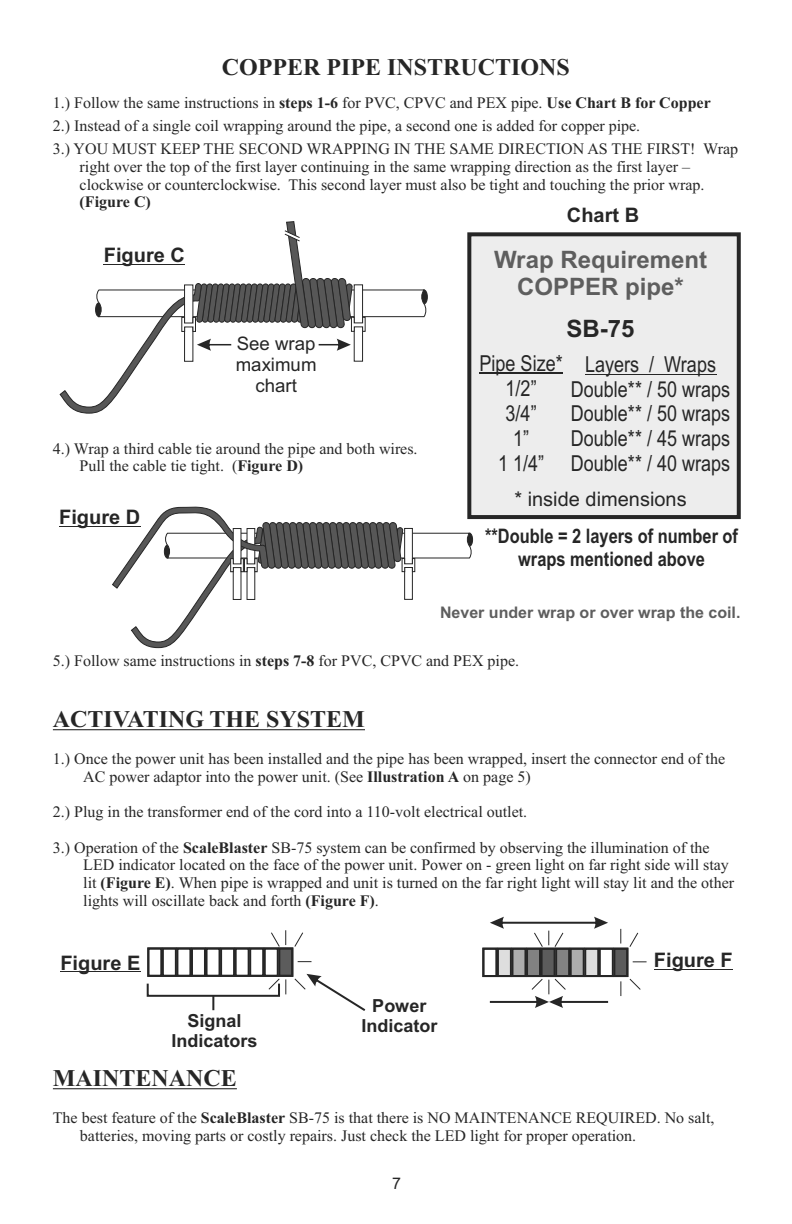
<style>
.page{position:relative;width:792px;height:1224px;background:#fff}
.page>*{position:absolute;margin:0;border:0;box-sizing:border-box;transform-origin:0 0}
.t1{font:700 24px "Times New Roman";color:#262626}
.t2{font:700 24px/26.8px "Arial";color:#5e5e5e;text-align:center}
.t3{font:700 24px "Arial";color:#262626}
.t4{font:22px/25px "Arial Narrow";color:#262626;text-align:center}
.t5{font:700 20px/22.8px "Arial Narrow";color:#262626;text-align:center}
.t6{font:700 20px "Arial";color:#262626}
.t7{font:20px "Arial";color:#262626}
.t8{font:18.6px/20.8px "Arial";color:#262626;text-align:center}
.t9{font:700 18px "Arial";color:#262626}
.t10{font:16px/17.8px "Times New Roman";color:#262626}
.t11{font:700 16px "Arial";color:#5e5e5e}
.t12{font:700 16px "Times New Roman";color:#262626}
.t13{font:16px "Arial";color:#262626}
.s1{font-weight:700}
</style>
<div class="page">
<hr style="left:53px;top:729px;width:312px;height:1px;background:#262626">
<hr style="left:53px;top:1088px;width:184px;height:1px;background:#262626">
<hr style="left:59px;top:526px;width:81px;height:1px;background:#262626">
<div style="left:467px;top:232px;width:274px;height:288px;background:#ededed"></div>
<hr style="left:480px;top:373px;width:83px;height:1px;background:#262626">
<hr style="left:585px;top:374px;width:131px;height:1px;background:#262626">
<svg style="left:112px;top:506px;width:361px;height:142px"></svg>
<svg style="left:59px;top:221px;width:368px;height:193px"></svg>
<div style="left:147px;top:947px;width:15px;height:30px;border:2px solid #262626"></div>
<div style="left:162px;top:947px;width:15px;height:30px;border:2px solid #262626"></div>
<div style="left:176px;top:947px;width:15px;height:30px;border:2px solid #262626"></div>
<div style="left:191px;top:947px;width:15px;height:30px;border:2px solid #262626"></div>
<div style="left:206px;top:947px;width:15px;height:30px;border:2px solid #262626"></div>
<div style="left:220px;top:947px;width:15px;height:30px;border:2px solid #262626"></div>
<div style="left:235px;top:947px;width:15px;height:30px;border:2px solid #262626"></div>
<div style="left:249px;top:947px;width:15px;height:30px;border:2px solid #262626"></div>
<div style="left:264px;top:947px;width:15px;height:30px;border:2px solid #262626"></div>
<div style="left:147px;top:947px;width:146px;height:30px;border:2px solid #262626"></div>
<div style="left:482px;top:948px;width:146px;height:29px;border:2px solid #262626"></div>
<svg style="left:490px;top:917px;width:157px;height:91px"></svg>
<hr style="left:60px;top:971px;width:80px;height:1px;background:#262626">
<hr style="left:654px;top:969px;width:79px;height:1px;background:#262626">
<svg style="left:267px;top:930px;width:98px;height:81px"></svg>
<div style="left:147px;top:983px;width:133px;height:14px;border:2px solid #262626"></div>
<svg style="left:212px;top:996px;width:2px;height:14px"></svg>
<h1 class="t1" style="left:222px;top:59px;width:350px">COPPER PIPE INSTRUCTIONS</h1>
<p class="t10" style="left:53px;top:93px;width:687px;line-height:23px">1.) Follow the same instructions in <span class="s1">steps 1-6</span> for PVC, CPVC and PEX pipe. <span class="s1">Use Chart B for Copper<br></span>2.) Instead of a single coil wrapping around the pipe, a second one is added for copper pipe.<br>3.) YOU MUST KEEP THE SECOND WRAPPING IN THE SAME DIRECTION AS THE FIRST! Wrap</p>
<p class="t10" style="left:80px;top:159px;width:626px">right over the top of the first layer continuing in the same wrapping direction as the first layer – clockwise or counterclockwise. This second layer must also be tight and touching the prior wrap.</p>
<p class="t12" style="left:80px;top:197px;width:73px">(Figure C)</p>
<p class="t6" style="left:567px;top:207px;width:74px">Chart B</p>
<p class="t6" style="left:104px;top:248px;width:83px">Figure C</p>
<p class="t8" style="left:236px;top:335px;width:82px">See wrap maximum chart</p>
<p class="t10" style="left:80px;top:441px;width:340px;text-indent:-27px">4.) Wrap a third cable tie around the pipe and both wires.<br>Pull the cable tie tight. (<span class="s1">Figure D)</span></p>
<p class="t6" style="left:59px;top:510px;width:83px">Figure D</p>
<h1 class="t2" style="left:494px;top:249px;width:214px">Wrap Requirement<br>COPPER pipe*</h1>
<h1 class="t3" style="left:567px;top:320px;width:70px">SB-75</h1>
<h2 class="t4" style="left:480px;top:353px;width:85px">Pipe Size*<br>1/2”<br>3/4”<br>1”<br>1 1/4”</h2>
<h2 class="t4" style="left:571px;top:353px;width:161px">Layers / Wraps<br>Double** / 50 wraps<br>Double** / 50 wraps<br>Double** / 45 wraps<br>Double** / 40 wraps</h2>
<p class="t7" style="left:514px;top:491px;width:174px">* inside dimensions</p>
<p class="t5" style="left:485px;top:527px;width:254px">**Double = 2 layers of number of wraps mentioned above</p>
<p class="t11" style="left:440px;top:606px;width:302px">Never under wrap or over wrap the coil.</p>
<p class="t10" style="left:53px;top:654px;width:468px">5.) Follow same instructions in <span class="s1">steps 7-8</span> for PVC, CPVC and PEX pipe.</p>
<h1 class="t1" style="left:53px;top:711px;width:314px">ACTIVATING THE SYSTEM</h1>
<p class="t10" style="left:83px;top:751px;width:643px;text-indent:-30px">1.) Once the power unit has been installed and the pipe has been wrapped, insert the connector end of the<br>AC power adaptor into the power unit. (See <span class="s1">Illustration A</span> on page 5)</p>
<p class="t10" style="left:53px;top:805px;width:476px">2.) Plug in the transformer end of the cord into a 110-volt electrical outlet.</p>
<p class="t10" style="left:83px;top:840px;width:652px;text-indent:-30px">3.) Operation of the <span class="s1">ScaleBlaster</span> SB-75 system can be confirmed by observing the illumination of the LED indicator located on the face of the power unit. Power on - green light on far right side will stay lit <span class="s1">(Figure E)</span>. When pipe is wrapped and unit is turned on the far right light will stay lit and the other lights will oscillate back and forth <span class="s1">(Figure F)</span>.</p>
<p class="t6" style="left:60px;top:955px;width:82px">Figure E</p>
<p class="t6" style="left:654px;top:953px;width:80px">Figure F</p>
<p class="t9" style="left:372px;top:999px;width:56px">Power</p>
<p class="t9" style="left:188px;top:1014px;width:56px">Signal</p>
<p class="t9" style="left:361px;top:1019px;width:78px">Indicator</p>
<p class="t9" style="left:172px;top:1034px;width:88px">Indicators</p>
<h1 class="t1" style="left:53px;top:1070px;width:185px">MAINTENANCE</h1>
<p class="t10" style="left:80px;top:1110px;width:636px;text-indent:-27px">The best feature of the <span class="s1">ScaleBlaster</span> SB-75 is that there is NO MAINTENANCE REQUIRED. No salt, batteries, moving parts or costly repairs. Just check the LED light for proper operation.</p>
<p class="t13" style="left:392px;top:1177px;width:10px">7</p>
</div>
